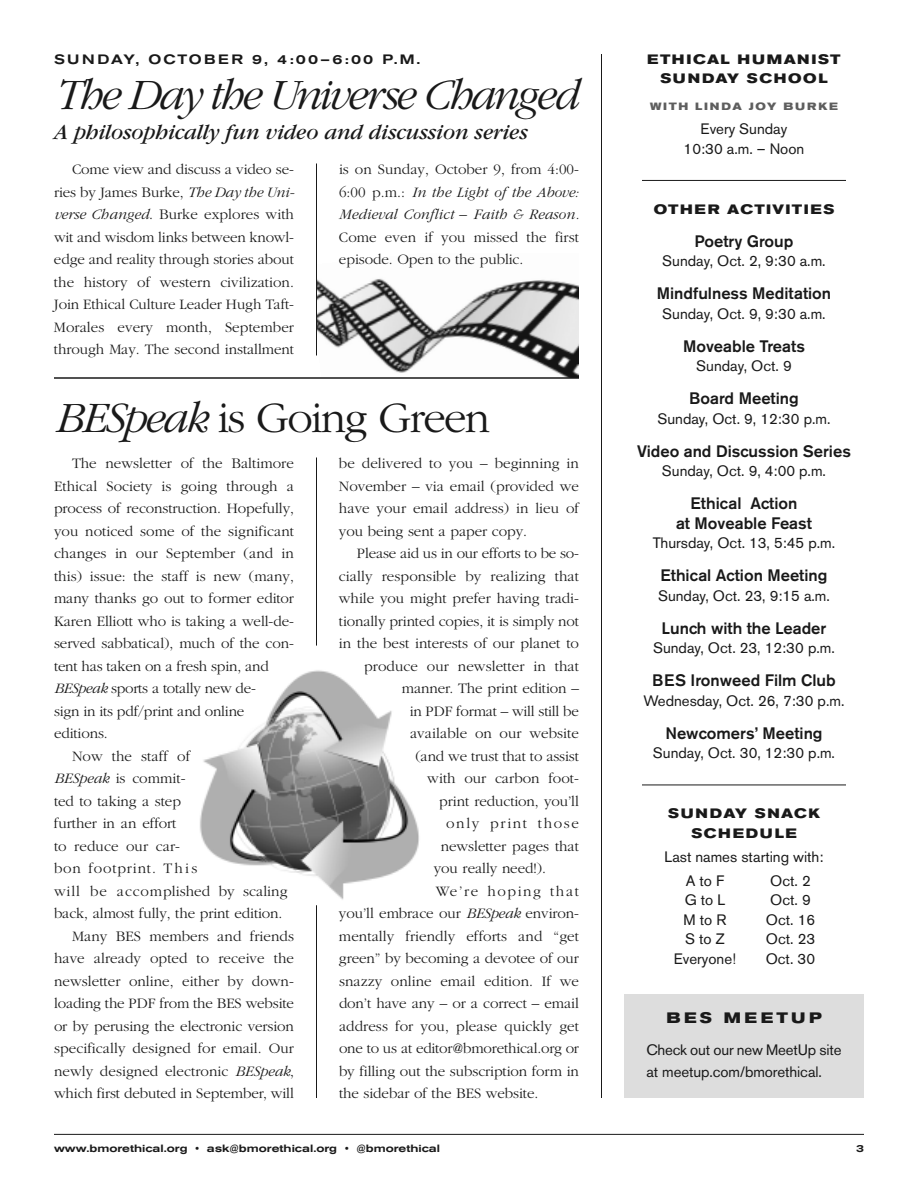
<style>
.page{position:relative;width:918px;height:1188px;background:#fff}
.page>*{position:absolute;margin:0;border:0;box-sizing:border-box;transform-origin:0 0}
.t1{font:italic 300 45px "Garamond";letter-spacing:-.055em;color:#191919}
.t2{font:300 45px "Garamond";letter-spacing:-.04em;color:#191919}
.t3{font:italic 22.5px "Garamond";letter-spacing:-.01em;color:#191919}
.t4{font:500 16.5px/19.5px "Akzidenz Grotesk BE";color:#191919;text-align:center}
.t5{font:300 15px/22.5px "Garamond";letter-spacing:-.005em;color:#191919;text-align:justify}
.t6{font:15px/19.5px "Akzidenz Grotesk BE";color:#191919}
.t7{font:italic 300 15px/22.5px "Garamond";letter-spacing:.005em;color:#191919;text-align:justify}
.t8{font:300 15px "Garamond";letter-spacing:.055em;color:#191919}
.t9{font:300 15px "Garamond";letter-spacing:.105em;color:#191919}
.t10{font:300 15px "Garamond";letter-spacing:.11em;color:#191919}
.t11{font:700 expanded 15px "Akzidenz Grotesk BE";letter-spacing:.24em;color:#191919}
.t12{font:700 expanded 13.5px/19.5px "Akzidenz Grotesk BE";letter-spacing:.12em;color:#191919;text-align:center}
.t13{font:500 expanded 13.5px "Akzidenz Grotesk BE";letter-spacing:.17em;color:#191919}
.t14{font:700 expanded 13.5px "Akzidenz Grotesk BE";letter-spacing:.1em;color:#191919}
.t15{font:500 expanded 10.5px "Akzidenz Grotesk BE";color:#191919}
.t16{font:700 expanded 10.5px "Akzidenz Grotesk BE";letter-spacing:.17em;color:#5e5e5e}
.s1{font-style:italic}
.s2{font-style:normal}
</style>
<div class="page">
<hr style="left:316px;top:458px;width:1px;height:640px;background:#191919">
<hr style="left:601px;top:54px;width:1px;height:1044px;background:#191919">
<hr style="left:54px;top:1134px;width:810px;height:1px;background:#191919">
<hr style="left:642px;top:180px;width:204px;height:1px;background:#191919">
<hr style="left:642px;top:785px;width:204px;height:1px;background:#191919">
<img style="left:317px;top:278px;width:262px;height:99px">
<hr style="left:316px;top:164px;width:1px;height:192px;background:#191919">
<hr style="left:54px;top:377px;width:525px;height:2px;background:#191919">
<img style="left:200px;top:668px;width:219px;height:235px">
<div style="left:624px;top:994px;width:240px;height:104px;background:#ddd"></div>
<p class="t13" style="left:54px;top:54px;width:368px">SUNDAY, OCTOBER 9, 4:00–6:00 P.M.</p>
<h1 class="t1" style="left:54px;top:67px;width:525px">The Day the Universe Changed</h1>
<h2 class="t3" style="left:54px;top:124px;width:475px">A philosophically fun video and discussion series</h2>
<p class="t5" style="left:54px;top:158px;width:242px;text-indent:18px">Come view and discuss a video se&shy;ries by James Burke, <span class="s1">The Day the Uni&shy;verse Changed</span>. Burke explores with wit and wisdom links between knowl&shy;edge and reality through stories about the history of western civilization.<br>Join Ethical Culture Leader Hugh Taft-Morales every month, September through May. The second installment</p>
<p class="t7" style="left:339px;top:158px;width:241px"><span class="s2">is on Sunday, October 9, from 4:00- 6:00 p.m.:</span> In the Light of the Above:<br>Medieval Conflict – Faith &amp; Reason.</p>
<p class="t5" style="left:339px;top:225px;width:242px">Come even if you missed the first episode. Open to the public.</p>
<h1 class="t2" style="left:54px;top:390px;width:438px"><span class="s1">BESpeak</span> is Going Green</h1>
<p class="t5" style="left:72px;top:452px;width:223px">The newsletter of the Baltimore</p>
<p class="t5" style="left:54px;top:474px;width:242px">Ethical Society is going through a</p>
<p class="t5" style="left:54px;top:497px;width:242px">process of reconstruction. Hopefully,</p>
<p class="t5" style="left:54px;top:519px;width:242px">you noticed some of the significant</p>
<p class="t5" style="left:54px;top:542px;width:242px">changes in our September (and in</p>
<p class="t5" style="left:54px;top:564px;width:242px">this) issue: the staff is new (many,</p>
<p class="t5" style="left:54px;top:587px;width:242px">many thanks go out to former editor</p>
<p class="t5" style="left:54px;top:609px;width:241px">Karen Elliott who is taking a well-de-</p>
<p class="t5" style="left:54px;top:632px;width:241px">served sabbatical), much of the con-</p>
<p class="t5" style="left:54px;top:654px;width:216px">tent has taken on a fresh spin, and</p>
<p class="t5" style="left:54px;top:677px;width:203px"><span class="s1">BESpeak</span> sports a totally new de-</p>
<p class="t5" style="left:54px;top:699px;width:192px">sign in its pdf/print and online</p>
<p class="t5" style="left:54px;top:722px;width:55px">editions.</p>
<p class="t5" style="left:72px;top:744px;width:120px">Now the staff of</p>
<p class="t5" style="left:54px;top:767px;width:133px"><span class="s1">BESpeak</span> is commit-</p>
<p class="t5" style="left:54px;top:789px;width:129px">ted to taking a step</p>
<p class="t5" style="left:54px;top:812px;width:124px">further in an effort</p>
<p class="t5" style="left:54px;top:834px;width:127px">to reduce our car-</p>
<p class="t8" style="left:54px;top:859px;width:145px">bon footprint. This</p>
<p class="t5" style="left:54px;top:879px;width:235px">will be accomplished by scaling</p>
<p class="t5" style="left:54px;top:902px;width:230px">back, almost fully, the print edition.</p>
<p class="t5" style="left:72px;top:924px;width:224px">Many BES members and friends</p>
<p class="t5" style="left:54px;top:947px;width:241px">have already opted to receive the</p>
<p class="t5" style="left:54px;top:969px;width:241px">newsletter online, either by down-</p>
<p class="t5" style="left:54px;top:992px;width:242px">loading the PDF from the BES website</p>
<p class="t5" style="left:54px;top:1014px;width:242px">or by perusing the electronic version</p>
<p class="t5" style="left:54px;top:1037px;width:242px">specifically designed for email. Our</p>
<p class="t5" style="left:54px;top:1059px;width:242px">newly designed electronic <span class="s1">BESpeak</span>,</p>
<p class="t5" style="left:54px;top:1082px;width:241px">which first debuted in September, will</p>
<p class="t5" style="left:339px;top:452px;width:242px">be delivered to you – beginning in November – via email (provided we have your email address) in lieu of you being sent a paper copy.</p>
<p class="t5" style="left:357px;top:542px;width:223px">Please aid us in our efforts to be so-</p>
<p class="t5" style="left:339px;top:564px;width:242px">cially responsible by realizing that</p>
<p class="t5" style="left:339px;top:587px;width:241px">while you might prefer having tradi-</p>
<p class="t5" style="left:339px;top:609px;width:242px">tionally printed copies, it is simply not</p>
<p class="t5" style="left:339px;top:632px;width:242px">in the best interests of our planet to</p>
<p class="t5" style="left:364px;top:654px;width:216px">produce our newsletter in that</p>
<p class="t5" style="left:402px;top:677px;width:179px">manner. The print edition –</p>
<p class="t5" style="left:410px;top:699px;width:171px">in PDF format – will still be</p>
<p class="t5" style="left:410px;top:722px;width:170px">available on our website</p>
<p class="t5" style="left:415px;top:744px;width:165px">(and we trust that to assist</p>
<p class="t5" style="left:427px;top:767px;width:153px">with our carbon foot-</p>
<p class="t5" style="left:439px;top:789px;width:141px">print reduction, you’ll</p>
<p class="t10" style="left:446px;top:814px;width:134px">only print those</p>
<p class="t5" style="left:441px;top:834px;width:140px">newsletter pages that</p>
<p class="t5" style="left:434px;top:857px;width:114px">you really need!).</p>
<p class="t9" style="left:436px;top:882px;width:145px">We’re hoping that</p>
<p class="t5" style="left:339px;top:902px;width:241px">you’ll embrace our <span class="s1">BESpeak</span> environ-</p>
<p class="t5" style="left:339px;top:924px;width:242px">mentally friendly efforts and “get</p>
<p class="t5" style="left:339px;top:947px;width:242px">green” by becoming a devotee of our</p>
<p class="t5" style="left:339px;top:969px;width:241px">snazzy online email edition. If we</p>
<p class="t5" style="left:339px;top:992px;width:242px">don’t have any – or a correct – email</p>
<p class="t5" style="left:339px;top:1014px;width:242px">address for you, please quickly get</p>
<p class="t5" style="left:339px;top:1037px;width:242px">one to us at editor@bmorethical.org or</p>
<p class="t5" style="left:339px;top:1059px;width:242px">by filling out the subscription form in</p>
<p class="t5" style="left:339px;top:1082px;width:201px">the sidebar of the BES website.</p>
<p class="t12" style="left:647px;top:50px;width:195px">ETHICAL HUMANIST<br>SUNDAY SCHOOL</p>
<p class="t16" style="left:650px;top:103px;width:189px">WITH LINDA JOY BURKE</p>
<p class="t6" style="left:684px;top:121px;width:122px;text-align:center">Every Sunday<br>10:30 a.m. – Noon</p>
<p class="t14" style="left:654px;top:204px;width:182px">OTHER ACTIVITIES</p>
<p class="t4" style="left:695px;top:232px;width:100px">Poetry Group</p>
<p class="t6" style="left:662px;top:253px;width:165px">Sunday, Oct. 2, 9:30 a.m.</p>
<p class="t4" style="left:657px;top:285px;width:176px">Mindfulness Meditation</p>
<p class="t6" style="left:662px;top:305px;width:165px">Sunday, Oct. 9, 9:30 a.m.</p>
<p class="t4" style="left:683px;top:337px;width:123px">Moveable Treats</p>
<p class="t6" style="left:696px;top:358px;width:97px">Sunday, Oct. 9</p>
<p class="t4" style="left:689px;top:390px;width:111px">Board Meeting</p>
<p class="t6" style="left:657px;top:410px;width:175px">Sunday, Oct. 9, 12:30 p.m.</p>
<p class="t4" style="left:637px;top:442px;width:215px">Video and Discussion Series</p>
<p class="t6" style="left:662px;top:463px;width:166px">Sunday, Oct. 9, 4:00 p.m.</p>
<p class="t4" style="left:676px;top:495px;width:137px">Ethical Action<br>at Moveable Feast</p>
<p class="t6" style="left:653px;top:535px;width:184px">Thursday, Oct. 13, 5:45 p.m.</p>
<p class="t4" style="left:661px;top:567px;width:168px">Ethical Action Meeting</p>
<p class="t6" style="left:658px;top:587px;width:173px">Sunday, Oct. 23, 9:15 a.m.</p>
<p class="t4" style="left:662px;top:619px;width:166px">Lunch with the Leader</p>
<p class="t6" style="left:653px;top:640px;width:183px">Sunday, Oct. 23, 12:30 p.m.</p>
<p class="t4" style="left:652px;top:672px;width:185px">BES Ironweed Film Club</p>
<p class="t6" style="left:644px;top:692px;width:202px">Wednesday, Oct. 26, 7:30 p.m.</p>
<p class="t4" style="left:665px;top:724px;width:159px">Newcomers’ Meeting</p>
<p class="t6" style="left:653px;top:745px;width:184px">Sunday, Oct. 30, 12:30 p.m.</p>
<p class="t12" style="left:668px;top:805px;width:153px">SUNDAY SNACK<br>SCHEDULE</p>
<p class="t6" style="left:686px;top:846px;width:139px;line-height:24px;text-indent:-21px">Last names starting with:<br>AtoF</p>
<p class="t6" style="left:770px;top:872px;width:42px">Oct. 2</p>
<p class="t6" style="left:685px;top:892px;width:42px">GtoL</p>
<p class="t6" style="left:770px;top:892px;width:42px">Oct. 9</p>
<p class="t6" style="left:684px;top:911px;width:44px">MtoR</p>
<p class="t6" style="left:766px;top:911px;width:51px">Oct. 16</p>
<p class="t6" style="left:685px;top:931px;width:41px">StoZ</p>
<p class="t6" style="left:766px;top:931px;width:51px">Oct. 23</p>
<p class="t6" style="left:674px;top:950px;width:64px">Everyone!</p>
<p class="t6" style="left:766px;top:950px;width:51px">Oct. 30</p>
<p class="t11" style="left:666px;top:1013px;width:157px">BES MEETUP</p>
<p class="t6" style="left:646px;top:1040px;width:197px;line-height:22.5px">Check out our new MeetUp site at meetup.com/bmorethical.</p>
<p class="t15" style="left:54px;top:1145px;width:388px">www.bmorethical.org • ask@bmorethical.org • @bmorethical</p>
<p class="t15" style="left:856px;top:1145px;width:9px">3</p>
</div>
